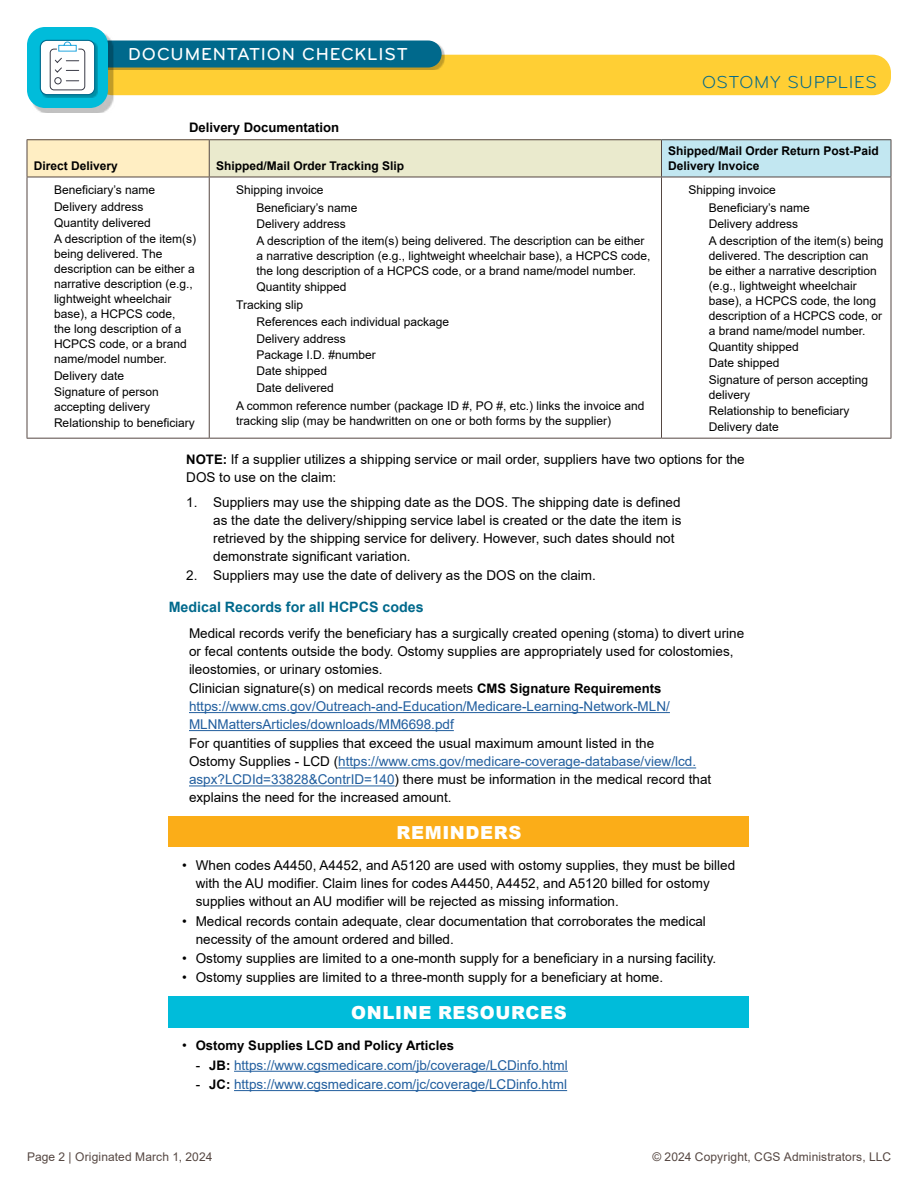
<style>
.page{position:relative;width:918px;height:1188px;background:#fff}
.page>*{position:absolute;margin:0;border:0;box-sizing:border-box;transform-origin:0 0}
.t1{font:900 18px "Arial";letter-spacing:.035em;color:#fff}
.t2{font:500 18px "Bryant Pro";letter-spacing:.045em;color:#fff}
.t3{font:18px "Bryant Pro";letter-spacing:.04em;color:#00698c}
.t4{font:700 14.25px "Arial";color:#00698c}
.t5{font:13.5px/18px "Arial";color:#000}
.t6{font:13.5px/18px "Arial";color:#215e9e}
.t7{font:700 13.2px "Arial";color:#000}
.t8{font:12px/16.4px "Arial";color:#000}
.t9{font:700 12px/15px "Arial";color:#000}
.t10{font:12px "Arial";letter-spacing:.01em;color:#554742}
.s1{font-weight:700;font-size:13.2px}
.s2{color:#000}
.s3{font-weight:700;font-size:13.2px;color:#000}
.s4{color:#215e9e}
.s5{font-weight:400;font-size:13.5px}
</style>
<div class="page">
<div style="left:94px;top:55px;width:797px;height:40px;background:#ffcf34;border-radius:18px"></div>
<div style="left:96px;top:43px;width:349px;height:27px;background:#000;opacity:.25"></div>
<div style="left:94px;top:40px;width:348px;height:28px;background:#00698c;border-radius:14px"></div>
<div style="left:32px;top:32px;width:83px;height:81px;background:#000;opacity:.25"></div>
<div style="left:27px;top:27px;width:81px;height:81px;background:#00bcda;border-radius:18px"></div>
<div style="left:42px;top:42px;width:56px;height:56px;background:#000;opacity:.25"></div>
<div style="left:40px;top:40px;width:55px;height:55px;background:#fff;border-radius:7px"></div>
<div style="left:50px;top:49px;width:35px;height:41px;border:1px solid #3a3b47;border-radius:4px"></div>
<svg style="left:54px;top:42px;width:25px;height:43px"></svg>
<div style="left:40px;top:40px;width:55px;height:55px;border:1px solid #00698c;border-radius:7px"></div>
<hr style="left:189px;top:712px;width:481px;height:1px;background:#215e9e">
<hr style="left:189px;top:730px;width:265px;height:1px;background:#215e9e">
<hr style="left:338px;top:768px;width:358px;height:1px;background:#215e9e">
<hr style="left:189px;top:786px;width:206px;height:1px;background:#215e9e">
<div style="left:169px;top:816px;width:580px;height:30px;background:#fbad18"></div>
<div style="left:169px;top:996px;width:580px;height:31px;background:#00bcda"></div>
<hr style="left:234px;top:1071px;width:334px;height:1px;background:#215e9e">
<hr style="left:234px;top:1090px;width:333px;height:1px;background:#215e9e">
<div style="left:27px;top:140px;width:182px;height:37px;background:#ffeec3"></div>
<div style="left:209px;top:140px;width:453px;height:37px;background:#eaeacd"></div>
<div style="left:662px;top:140px;width:229px;height:37px;background:#c2e7f1"></div>
<hr style="left:27px;top:139px;width:182px;height:1px;background:#554742">
<hr style="left:27px;top:140px;width:1px;height:37px;background:#554742">
<hr style="left:209px;top:139px;width:453px;height:1px;background:#554742">
<hr style="left:209px;top:140px;width:1px;height:37px;background:#554742">
<hr style="left:662px;top:139px;width:229px;height:1px;background:#554742">
<hr style="left:661px;top:140px;width:1px;height:37px;background:#554742">
<hr style="left:891px;top:140px;width:1px;height:37px;background:#554742">
<hr style="left:27px;top:177px;width:182px;height:1px;background:#554742">
<hr style="left:27px;top:177px;width:1px;height:261px;background:#554742">
<hr style="left:209px;top:177px;width:453px;height:1px;background:#554742">
<hr style="left:209px;top:177px;width:1px;height:261px;background:#554742">
<hr style="left:662px;top:177px;width:229px;height:1px;background:#554742">
<hr style="left:661px;top:177px;width:1px;height:261px;background:#554742">
<hr style="left:891px;top:177px;width:1px;height:261px;background:#554742">
<hr style="left:27px;top:438px;width:182px;height:1px;background:#554742">
<hr style="left:209px;top:438px;width:453px;height:1px;background:#554742">
<hr style="left:662px;top:438px;width:229px;height:1px;background:#554742">
<h1 class="t2" style="left:128px;top:43px;width:281px">DOCUMENTATION CHECKLIST</h1>
<p class="t7" style="left:189px;top:118px;width:152px">Delivery Documentation</p>
<p class="t9" style="left:34px;top:159px;width:86px">Direct Delivery</p>
<p class="t9" style="left:216px;top:159px;width:190px">Shipped/Mail Order Tracking Slip</p>
<h1 class="t3" style="left:702px;top:72px;width:176px">OSTOMY SUPPLIES</h1>
<p class="t9" style="left:668px;top:144px;width:212px">Shipped/Mail Order Return Post-Paid<br>Delivery Invoice</p>
<p class="t8" style="left:54px;top:182px;width:144px">Beneficiary’s name<br>Delivery address<br>Quantity delivered<br>A description of the item(s)</p>
<p class="t8" style="left:54px;top:247px;width:142px;line-height:15px">being delivered. The description can be either a narrative description (e.g., lightweight wheelchair base), a HCPCS code, the long description of a<br>HCPCS code, or a brand name/model number.</p>
<p class="t8" style="left:54px;top:367px;width:106px">Delivery date<br>Signature of person</p>
<p class="t8" style="left:54px;top:399px;width:142px">accepting delivery<br>Relationship to beneficiary</p>
<p class="t8" style="left:709px;top:181px;width:103px;line-height:17.7px;text-indent:-20px">Shipping invoice<br>Beneficiary’s name</p>
<p class="t8" style="left:709px;top:216px;width:176px">Delivery address<br>A description of the item(s) being</p>
<p class="t8" style="left:709px;top:248px;width:175px;line-height:15px">delivered. The description can be either a narrative description (e.g., lightweight wheelchair base), a HCPCS code, the long description of a HCPCS code, or a brand name/model number.</p>
<p class="t8" style="left:709px;top:339px;width:161px">Quantity shipped<br>Date shipped<br>Signature of person accepting</p>
<p class="t8" style="left:709px;top:386px;width:142px">delivery<br>Relationship to beneficiary<br>Delivery date</p>
<p class="t5" style="left:186px;top:450px;width:560px"><span class="s1">NOTE:</span> If a supplier utilizes a shipping service or mail order, suppliers have two options for the<br>DOS to use on the claim:</p>
<p class="t5" style="left:213px;top:493px;width:470px;text-indent:-27px">1. Suppliers may use the shipping date as the DOS. The shipping date is defined as the date the delivery/shipping service label is created or the date the item is retrieved by the shipping service for delivery. However, such dates should not demonstrate significant variation.</p>
<p class="t5" style="left:186px;top:566px;width:411px">2. Suppliers may use the date of delivery as the DOS on the claim.</p>
<p class="t4" style="left:169px;top:597px;width:256px">Medical Records for all HCPCS codes</p>
<p class="t5" style="left:189px;top:624px;width:557px">Medical records verify the beneficiary has a surgically created opening (stoma) to divert urine or fecal contents outside the body. Ostomy supplies are appropriately used for colostomies, ileostomies, or urinary ostomies.</p>
<p class="t6" style="left:189px;top:679px;width:482px"><span class="s2">Clinician signature(s) on medical records meets</span> <span class="s3">CMS Signature Requirements </span>https://www.cms.gov/Outreach-and-Education/Medicare-Learning-Network-MLN/<br>MLNMattersArticles/downloads/MM6698.pdf</p>
<p class="t5" style="left:189px;top:735px;width:524px">For quantities of supplies that exceed the usual maximum amount listed in the<br>Ostomy Supplies - LCD (<span class="s4">https://www.cms.gov/medicare-coverage-database/view/lcd. aspx?LCDId=33828&amp;ContrID=140</span>) there must be information in the medical record that explains the need for the increased amount.</p>
<h1 class="t1" style="left:396px;top:819px;width:127px">REMINDERS</h1>
<p class="t5" style="left:196px;top:857px;width:541px;text-indent:-14px">• When codes A4450, A4452, and A5120 are used with ostomy supplies, they must be billed with the AU modifier. Claim lines for codes A4450, A4452, and A5120 billed for ostomy supplies without an AU modifier will be rejected as missing information.</p>
<p class="t5" style="left:196px;top:912px;width:512px;text-indent:-14px">• Medical records contain adequate, clear documentation that corroborates the medical necessity of the amount ordered and billed.</p>
<p class="t5" style="left:182px;top:949px;width:535px">• Ostomy supplies are limited to a one-month supply for a beneficiary in a nursing facility.</p>
<p class="t5" style="left:182px;top:969px;width:482px">• Ostomy supplies are limited to a three-month supply for a beneficiary at home.</p>
<h1 class="t1" style="left:351px;top:999px;width:217px">ONLINE RESOURCES</h1>
<p class="t7" style="left:182px;top:1036px;width:273px"><span class="s5">•</span> Ostomy Supplies LCD and Policy Articles</p>
<p class="t6" style="left:196px;top:1056px;width:374px"><span class="s2">-</span> <span class="s3">JB:</span> https://www.cgsmedicare.com/jb/coverage/LCDinfo.html</p>
<p class="t6" style="left:196px;top:1075px;width:373px"><span class="s2">-</span> <span class="s3">JC:</span> https://www.cgsmedicare.com/jc/coverage/LCDinfo.html</p>
<p class="t8" style="left:256px;top:181px;width:103px;line-height:17.7px;text-indent:-20px">Shipping invoice<br>Beneficiary’s name</p>
<p class="t8" style="left:256px;top:216px;width:389px">Delivery address<br>A description of the item(s) being delivered. The description can be either</p>
<p class="t8" style="left:256px;top:248px;width:396px;line-height:15px">a narrative description (e.g., lightweight wheelchair base), a HCPCS code, the long description of a HCPCS code, or a brand name/model number.</p>
<p class="t8" style="left:236px;top:278px;width:112px;line-height:17.7px;text-indent:20px">Quantity shipped<br>Tracking slip</p>
<p class="t8" style="left:256px;top:314px;width:194px">References each individual package<br>Delivery address<br>Package I.D. #number<br>Date shipped<br>Date delivered</p>
<p class="t8" style="left:236px;top:398px;width:410px;line-height:15px">A common reference number (package ID #, PO #, etc.) links the invoice and tracking slip (may be handwritten on one or both forms by the supplier)</p>
<p class="t10" style="left:27px;top:1149px;width:187px">Page 2 | Originated March 1, 2024</p>
<p class="t10" style="left:652px;top:1149px;width:240px">© 2024 Copyright, CGS Administrators, LLC</p>
</div>
